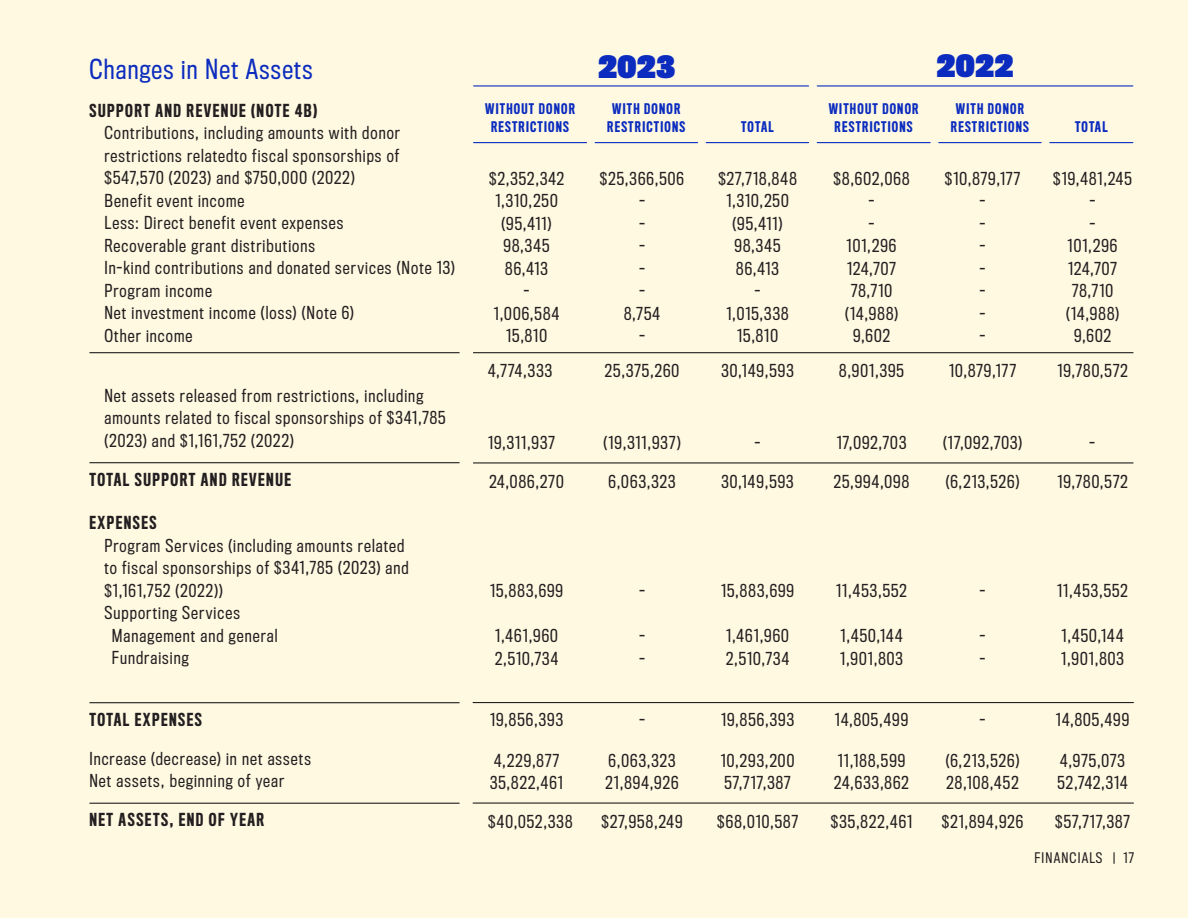
<style>
.page{position:relative;width:1188px;height:918px;background:#fff9e2}
.page>*{position:absolute;margin:0;border:0;box-sizing:border-box;transform-origin:0 0}
.t1{font:900 28.5px "Titling Gothic FB Cond";letter-spacing:.02em;color:#0b2cbe}
.t2{font:25.5px "Titling Gothic FB Cond";letter-spacing:.05em;color:#0b2cbe}
.t3{font:16.5px/22.5px "Titling Gothic FB Cond";letter-spacing:.065em;color:#231f20}
.t4{font:500 16.5px "Titling Gothic FB Comp";letter-spacing:.09em;color:#231f20}
.t5{font:500 13.5px/18px "Titling Gothic FB Comp";letter-spacing:.09em;color:#0b2cbe;text-align:center}
.t6{font:13.5px "Titling Gothic FB Cond";letter-spacing:.09em;color:#231f20}
</style>
<div class="page">
<svg style="left:1113px;top:853px;width:2px;height:10px"></svg>
<hr style="left:89px;top:462px;width:371px;height:1px;background:#231f20">
<hr style="left:89px;top:702px;width:371px;height:1px;background:#231f20">
<hr style="left:89px;top:803px;width:371px;height:1px;background:#231f20">
<hr style="left:473px;top:352px;width:660px;height:1px;background:#231f20">
<hr style="left:473px;top:462px;width:660px;height:2px;background:#231f20">
<hr style="left:473px;top:702px;width:660px;height:1px;background:#231f20">
<hr style="left:473px;top:802px;width:660px;height:2px;background:#231f20">
<hr style="left:89px;top:352px;width:371px;height:1px;background:#231f20">
<hr style="left:474px;top:85px;width:335px;height:2px;background:#0b2cbe">
<hr style="left:474px;top:142px;width:113px;height:1px;background:#0b2cbe">
<hr style="left:817px;top:142px;width:113px;height:1px;background:#0b2cbe">
<hr style="left:595px;top:142px;width:103px;height:1px;background:#0b2cbe">
<hr style="left:939px;top:142px;width:102px;height:1px;background:#0b2cbe">
<hr style="left:706px;top:142px;width:103px;height:1px;background:#0b2cbe">
<hr style="left:1050px;top:142px;width:83px;height:1px;background:#0b2cbe">
<hr style="left:817px;top:85px;width:316px;height:2px;background:#0b2cbe">
<h2 class="t2" style="left:89px;top:55px;width:225px">Changes in Net Assets</h2>
<p class="t4" style="left:89px;top:101px;width:229px">SUPPORT AND REVENUE (NOTE 4B)</p>
<p class="t3" style="left:104px;top:122px;width:352px">Contributions, including amounts with donor restrictions relatedto fiscal sponsorships of $547,570 (2023) and $750,000 (2022)<br>Benefit event income<br>Less: Direct benefit event expenses<br>Recoverable grant distributions<br>In-kind contributions and donated services (Note 13)<br>Program income<br>Net investment income (loss) (Note 6)<br>Other income</p>
<p class="t3" style="left:104px;top:385px;width:343px">Net assets released from restrictions, including amounts related to fiscal sponsorships of $341,785 (2023) and $1,161,752 (2022)</p>
<p class="t4" style="left:89px;top:470px;width:203px">TOTAL SUPPORT AND REVENUE</p>
<p class="t4" style="left:89px;top:513px;width:69px">EXPENSES</p>
<p class="t3" style="left:104px;top:535px;width:301px">Program Services (including amounts related</p>
<p class="t3" style="left:104px;top:557px;width:306px">to fiscal sponsorships of $341,785 (2023) and</p>
<p class="t3" style="left:104px;top:580px;width:120px">$1,161,752 (2022))</p>
<p class="t3" style="left:104px;top:602px;width:137px">Supporting Services</p>
<p class="t3" style="left:112px;top:625px;width:167px">Management and general</p>
<p class="t3" style="left:112px;top:647px;width:78px">Fundraising</p>
<p class="t4" style="left:89px;top:710px;width:114px">TOTAL EXPENSES</p>
<p class="t3" style="left:89px;top:748px;width:223px">Increase (decrease) in net assets<br>Net assets, beginning of year</p>
<p class="t4" style="left:89px;top:810px;width:176px">NET ASSETS, END OF YEAR</p>
<h1 class="t1" style="left:599px;top:51px;width:78px">2023</h1>
<h1 class="t1" style="left:937px;top:49px;width:78px">2022</h1>
<p class="t5" style="left:485px;top:100px;width:91px">WITHOUT DONOR<br>RESTRICTIONS</p>
<p class="t5" style="left:829px;top:100px;width:91px">WITHOUT DONOR<br>RESTRICTIONS</p>
<p class="t5" style="left:607px;top:100px;width:80px">WITH DONOR<br>RESTRICTIONS</p>
<p class="t5" style="left:951px;top:100px;width:80px">WITH DONOR<br>RESTRICTIONS</p>
<p class="t5" style="left:741px;top:118px;width:34px">TOTAL</p>
<p class="t5" style="left:1075px;top:118px;width:34px">TOTAL</p>
<p class="t3" style="left:489px;top:167px;width:76px">$2,352,342</p>
<p class="t3" style="left:600px;top:167px;width:86px">$25,366,506</p>
<p class="t3" style="left:718px;top:167px;width:80px">$27,718,848</p>
<p class="t3" style="left:834px;top:167px;width:77px">$8,602,068</p>
<p class="t3" style="left:945px;top:167px;width:77px">$10,879,177</p>
<p class="t3" style="left:1053px;top:167px;width:80px">$19,481,245</p>
<p class="t3" style="left:495px;top:190px;width:64px">1,310,250</p>
<p class="t3" style="left:639px;top:190px;width:7px">-</p>
<p class="t3" style="left:726px;top:190px;width:64px">1,310,250</p>
<p class="t3" style="left:869px;top:190px;width:7px">-</p>
<p class="t3" style="left:980px;top:190px;width:7px">-</p>
<p class="t3" style="left:1090px;top:190px;width:7px">-</p>
<p class="t3" style="left:502px;top:212px;width:51px">(95,411)</p>
<p class="t3" style="left:639px;top:212px;width:7px">-</p>
<p class="t3" style="left:733px;top:212px;width:51px">(95,411)</p>
<p class="t3" style="left:869px;top:212px;width:7px">-</p>
<p class="t3" style="left:980px;top:212px;width:7px">-</p>
<p class="t3" style="left:1090px;top:212px;width:7px">-</p>
<p class="t3" style="left:504px;top:235px;width:48px">98,345</p>
<p class="t3" style="left:639px;top:235px;width:7px">-</p>
<p class="t3" style="left:735px;top:235px;width:48px">98,345</p>
<p class="t3" style="left:847px;top:235px;width:51px">101,296</p>
<p class="t3" style="left:980px;top:235px;width:7px">-</p>
<p class="t3" style="left:1068px;top:235px;width:51px">101,296</p>
<p class="t3" style="left:505px;top:257px;width:44px">86,413</p>
<p class="t3" style="left:639px;top:257px;width:7px">-</p>
<p class="t3" style="left:736px;top:257px;width:44px">86,413</p>
<p class="t3" style="left:847px;top:257px;width:50px">124,707</p>
<p class="t3" style="left:980px;top:257px;width:7px">-</p>
<p class="t3" style="left:1068px;top:257px;width:50px">124,707</p>
<p class="t3" style="left:524px;top:280px;width:7px">-</p>
<p class="t3" style="left:639px;top:280px;width:7px">-</p>
<p class="t3" style="left:755px;top:280px;width:7px">-</p>
<p class="t3" style="left:851px;top:280px;width:43px">78,710</p>
<p class="t3" style="left:980px;top:280px;width:7px">-</p>
<p class="t3" style="left:1072px;top:280px;width:43px">78,710</p>
<p class="t3" style="left:494px;top:302px;width:67px">1,006,584</p>
<p class="t3" style="left:624px;top:302px;width:37px">8,754</p>
<p class="t3" style="left:726px;top:302px;width:64px">1,015,338</p>
<p class="t3" style="left:845px;top:302px;width:54px">(14,988)</p>
<p class="t3" style="left:980px;top:302px;width:7px">-</p>
<p class="t3" style="left:1066px;top:302px;width:54px">(14,988)</p>
<p class="t3" style="left:506px;top:325px;width:42px">15,810</p>
<p class="t3" style="left:639px;top:325px;width:7px">-</p>
<p class="t3" style="left:737px;top:325px;width:42px">15,810</p>
<p class="t3" style="left:853px;top:325px;width:39px">9,602</p>
<p class="t3" style="left:980px;top:325px;width:7px">-</p>
<p class="t3" style="left:1074px;top:325px;width:39px">9,602</p>
<p class="t3" style="left:488px;top:359px;width:66px">4,774,333</p>
<p class="t3" style="left:605px;top:359px;width:76px">25,375,260</p>
<p class="t3" style="left:721px;top:359px;width:74px">30,149,593</p>
<p class="t3" style="left:839px;top:359px;width:66px">8,901,395</p>
<p class="t3" style="left:949px;top:359px;width:68px">10,879,177</p>
<p class="t3" style="left:1057px;top:359px;width:72px">19,780,572</p>
<p class="t3" style="left:488px;top:431px;width:68px">19,311,937</p>
<p class="t3" style="left:604px;top:431px;width:79px">(19,311,937)</p>
<p class="t3" style="left:755px;top:431px;width:7px">-</p>
<p class="t3" style="left:837px;top:431px;width:71px">17,092,703</p>
<p class="t3" style="left:943px;top:431px;width:81px">(17,092,703)</p>
<p class="t3" style="left:1089px;top:431px;width:7px">-</p>
<p class="t3" style="left:490px;top:470px;width:76px">24,086,270</p>
<p class="t3" style="left:609px;top:470px;width:68px">6,063,323</p>
<p class="t3" style="left:721px;top:470px;width:74px">30,149,593</p>
<p class="t3" style="left:834px;top:470px;width:77px">25,994,098</p>
<p class="t3" style="left:946px;top:470px;width:75px">(6,213,526)</p>
<p class="t3" style="left:1057px;top:470px;width:72px">19,780,572</p>
<p class="t3" style="left:490px;top:580px;width:75px">15,883,699</p>
<p class="t3" style="left:639px;top:580px;width:7px">-</p>
<p class="t3" style="left:721px;top:580px;width:75px">15,883,699</p>
<p class="t3" style="left:836px;top:580px;width:72px">11,453,552</p>
<p class="t3" style="left:980px;top:580px;width:7px">-</p>
<p class="t3" style="left:1057px;top:580px;width:72px">11,453,552</p>
<p class="t3" style="left:495px;top:625px;width:64px">1,461,960</p>
<p class="t3" style="left:639px;top:625px;width:7px">-</p>
<p class="t3" style="left:726px;top:625px;width:64px">1,461,960</p>
<p class="t3" style="left:841px;top:625px;width:63px">1,450,144</p>
<p class="t3" style="left:980px;top:625px;width:7px">-</p>
<p class="t3" style="left:1062px;top:625px;width:63px">1,450,144</p>
<p class="t3" style="left:495px;top:647px;width:65px">2,510,734</p>
<p class="t3" style="left:639px;top:647px;width:7px">-</p>
<p class="t3" style="left:726px;top:647px;width:65px">2,510,734</p>
<p class="t3" style="left:840px;top:647px;width:64px">1,901,803</p>
<p class="t3" style="left:980px;top:647px;width:7px">-</p>
<p class="t3" style="left:1061px;top:647px;width:64px">1,901,803</p>
<p class="t3" style="left:490px;top:709px;width:74px">19,856,393</p>
<p class="t3" style="left:639px;top:709px;width:7px">-</p>
<p class="t3" style="left:721px;top:709px;width:74px">19,856,393</p>
<p class="t3" style="left:835px;top:709px;width:75px">14,805,499</p>
<p class="t3" style="left:980px;top:709px;width:7px">-</p>
<p class="t3" style="left:1056px;top:709px;width:75px">14,805,499</p>
<p class="t3" style="left:494px;top:749px;width:66px">4,229,877</p>
<p class="t3" style="left:609px;top:749px;width:68px">6,063,323</p>
<p class="t3" style="left:721px;top:749px;width:75px">10,293,200</p>
<p class="t3" style="left:838px;top:749px;width:69px">11,188,599</p>
<p class="t3" style="left:946px;top:749px;width:75px">(6,213,526)</p>
<p class="t3" style="left:1060px;top:749px;width:66px">4,975,073</p>
<p class="t3" style="left:490px;top:772px;width:75px">35,822,461</p>
<p class="t3" style="left:606px;top:772px;width:74px">21,894,926</p>
<p class="t3" style="left:725px;top:772px;width:68px">57,717,387</p>
<p class="t3" style="left:834px;top:772px;width:76px">24,633,862</p>
<p class="t3" style="left:947px;top:772px;width:74px">28,108,452</p>
<p class="t3" style="left:1058px;top:772px;width:72px">52,742,314</p>
<p class="t3" style="left:488px;top:811px;width:86px">$40,052,338</p>
<p class="t3" style="left:602px;top:811px;width:83px">$27,958,249</p>
<p class="t3" style="left:717px;top:811px;width:82px">$68,010,587</p>
<p class="t3" style="left:831px;top:811px;width:83px">$35,822,461</p>
<p class="t3" style="left:942px;top:811px;width:83px">$21,894,926</p>
<p class="t3" style="left:1055px;top:811px;width:76px">$57,717,387</p>
<p class="t6" style="left:1034px;top:850px;width:70px">FINANCIALS</p>
<p class="t6" style="left:1123px;top:850px;width:12px">17</p>
</div>
